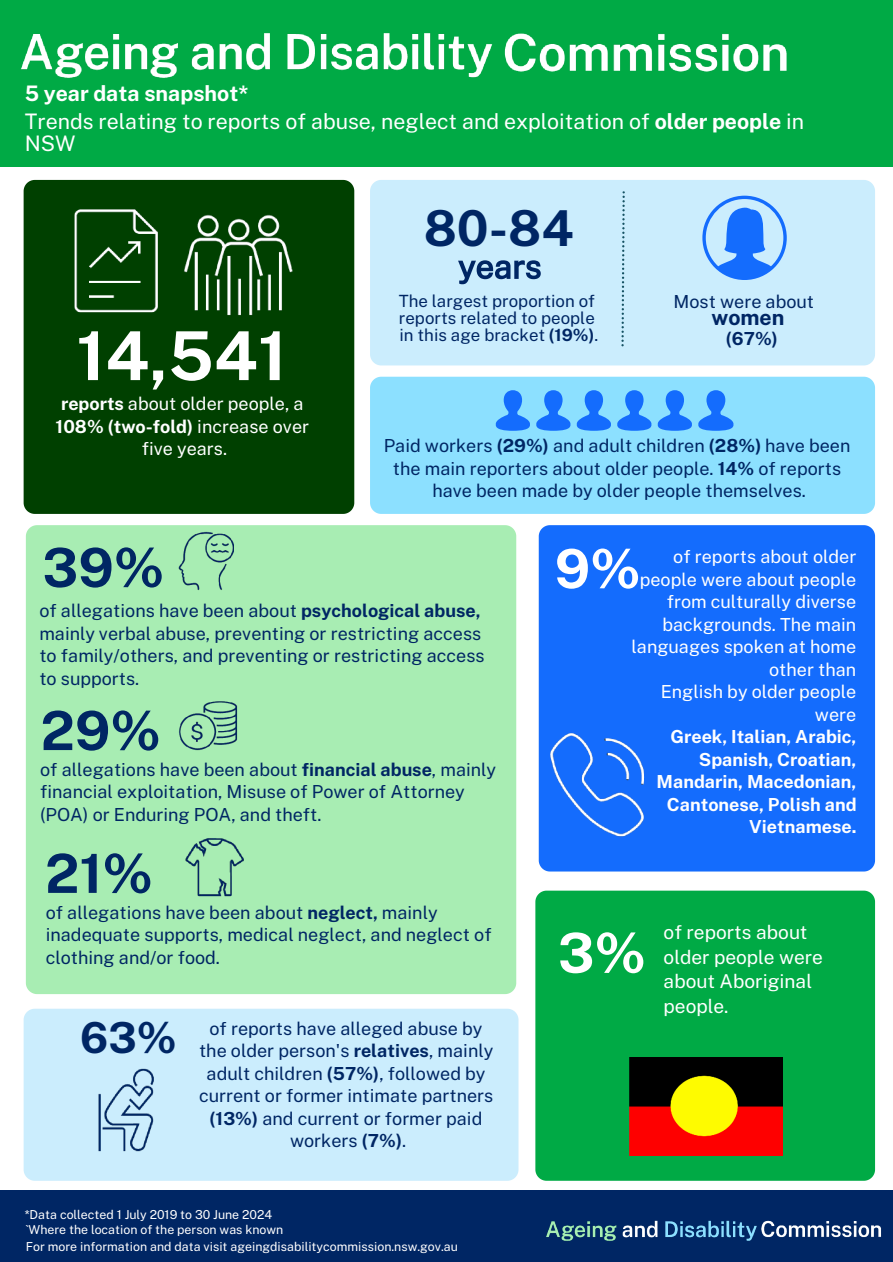
<style>
.page{position:relative;width:893px;height:1262px;background:#fff}
.page>*{position:absolute;margin:0;border:0;box-sizing:border-box;transform-origin:0 0}
.t1{font:700 67.5px "Public Sans";color:#fff}
.t2{font:700 55.05px "Public Sans";color:#fff}
.t3{font:700 54px "Public Sans";color:#002664}
.t4{font:700 54px "Public Sans";color:#fff}
.t5{font:700 49.5px "Public Sans";color:#002664}
.t6{font:700 42.75px "Public Sans";color:#002664}
.t7{font:21.3px/21.3px "Public Sans";color:#fff}
.t8{font:700 21.3px "Public Sans";color:#fff}
.t9{font:700 21.3px "Public Sans";color:#002664}
.t10{font:19.05px/24.8px "Public Sans";color:#fff}
.t11{font:18px/22.5px "Public Sans";color:#002664}
.t12{font:18px/22.5px "Public Sans";color:#fff;text-align:center}
.t13{font:700 18px/22.5px "Public Sans";color:#fff;text-align:right}
.t14{font:700 18px "Public Sans";color:#002664}
.t15{font:16.8px/16.8px "Public Sans";color:#002664}
.t16{font:12.3px "Public Sans";color:#fff}
.s1{font-weight:700}
</style>
<div class="page">
<div style="left:535px;top:890px;width:340px;height:290px;background:#00aa45"></div>
<div style="left:0;top:0;width:892px;height:166px;background:#00aa45"></div>
<div style="left:24px;top:180px;width:330px;height:334px;background:#004000"></div>
<div style="left:370px;top:180px;width:505px;height:185px;background:#cbedfd"></div>
<div style="left:538px;top:525px;width:337px;height:346px;background:#146cfd"></div>
<div style="left:26px;top:525px;width:490px;height:469px;background:#a8edb3"></div>
<div style="left:0;top:1190px;width:892px;height:71px;background:#002664"></div>
<svg style="left:702px;top:196px;width:84px;height:84px;background:#79b3fd"></svg>
<img style="left:174px;top:529px;width:59px;height:63px">
<img style="left:546px;top:1220px;width:336px;height:21px">
<svg style="left:458px;top:260px;width:82px;height:24px;background:#7397bb"></svg>
<img style="left:57px;top:202px;width:116px;height:117px">
<svg style="left:621px;top:191px;width:3px;height:155px"></svg>
<img style="left:504px;top:33px;width:283px;height:39px">
<img style="left:174px;top:691px;width:68px;height:68px">
<img style="left:174px;top:826px;width:81px;height:81px">
<img style="left:629px;top:1057px;width:153px;height:98px">
<img style="left:174px;top:202px;width:128px;height:122px">
<div style="left:370px;top:377px;width:505px;height:137px;background:#8ce0ff"></div>
<svg style="left:495px;top:390px;width:35px;height:41px"></svg>
<svg style="left:536px;top:390px;width:34px;height:41px"></svg>
<svg style="left:576px;top:390px;width:35px;height:41px"></svg>
<svg style="left:617px;top:390px;width:34px;height:41px"></svg>
<svg style="left:657px;top:390px;width:35px;height:41px"></svg>
<svg style="left:698px;top:390px;width:35px;height:41px"></svg>
<div style="left:24px;top:1008px;width:494px;height:172px;background:#cbedfd"></div>
<img style="left:82px;top:1064px;width:91px;height:91px">
<img style="left:538px;top:726px;width:117px;height:117px">
<img style="left:21px;top:33px;width:472px;height:45px">
<p class="t8" style="left:25px;top:78px;width:225px">5 year data snapshot*</p>
<p class="t7" style="left:25px;top:110px;width:780px">Trends relating to reports of abuse, neglect and exploitation of <span class="s1">older people</span> in<br>NSW</p>
<h1 class="t1" style="left:76px;top:307px;width:212px">14,541</h1>
<p class="t12" style="left:56px;top:391px;width:255px"><span class="s1">reports</span> about older people, a<br><span class="s1">108% (two-fold)</span> increase over five years.</p>
<h3 class="t5" style="left:423px;top:192px;width:152px">80-84</h3>
<p class="t15" style="left:399px;top:291px;width:201px">The largest proportion of reports related to people in this age bracket <span class="s1">(19%)</span>.</p>
<p class="t11" style="left:673px;top:289px;width:142px">Most were about</p>
<p class="t9" style="left:711px;top:302px;width:74px">women</p>
<p class="t14" style="left:725px;top:326px;width:54px">(67%)</p>
<p class="t11" style="left:384px;top:433px;width:468px;text-align:center">Paid workers <span class="s1">(29%)</span> and adult children <span class="s1">(28%)</span> have been the main reporters about older people. <span class="s1">14%</span> of reports have been made by older people themselves.</p>
<h3 class="t3" style="left:42px;top:528px;width:124px">39%</h3>
<p class="t11" style="left:39px;top:598px;width:447px">of allegations have been about <span class="s1">psychological abuse, </span>mainly verbal abuse, preventing or restricting access to family/others, and preventing or restricting access to supports.</p>
<h3 class="t3" style="left:41px;top:691px;width:122px">29%</h3>
<p class="t11" style="left:40px;top:757px;width:457px">of allegations have been about <span class="s1">financial abuse</span>, mainly financial exploitation, Misuse of Power of Attorney (POA) or Enduring POA, and theft.</p>
<h3 class="t3" style="left:45px;top:834px;width:110px">21%</h3>
<p class="t11" style="left:46px;top:899px;width:447px">of allegations have been about <span class="s1">neglect,</span> mainly inadequate supports, medical neglect, and neglect of clothing and/or food.</p>
<h3 class="t6" style="left:80px;top:1006px;width:98px">63%</h3>
<p class="t11" style="left:199px;top:1015px;width:296px;text-align:center">of reports have alleged abuse by the older person's <span class="s1">relatives</span>, mainly adult children <span class="s1">(57%)</span>, followed by current or former intimate partners <span class="s1">(13%)</span> and current or former paid workers <span class="s1">(7%)</span>.</p>
<p class="t16" style="left:25px;top:1205px;width:249px">*Data collected 1 July 2019 to 30 June 2024</p>
<p class="t16" style="left:26px;top:1237px;width:433px">For more information and data visit ageingdisabilitycommission.nsw.gov.au</p>
<p class="t16" style="left:26px;top:1220px;width:259px">`Where the location of the person was known</p>
<h3 class="t4" style="left:554px;top:529px;width:88px">9%</h3>
<p class="t12" style="left:631px;top:544px;width:226px;text-align:right">of reports about older people were about people from culturally diverse backgrounds. The main languages spoken at home other than<br>English by older people were</p>
<p class="t13" style="left:656px;top:724px;width:201px">Greek, Italian, Arabic,<br>Spanish, Croatian,<br>Mandarin, Macedonian,<br>Cantonese, Polish and<br>Vietnamese.</p>
<h2 class="t2" style="left:558px;top:912px;width:90px">3%</h2>
<p class="t10" style="left:663px;top:918px;width:161px">of reports about older people were about Aboriginal people.</p>
</div>
